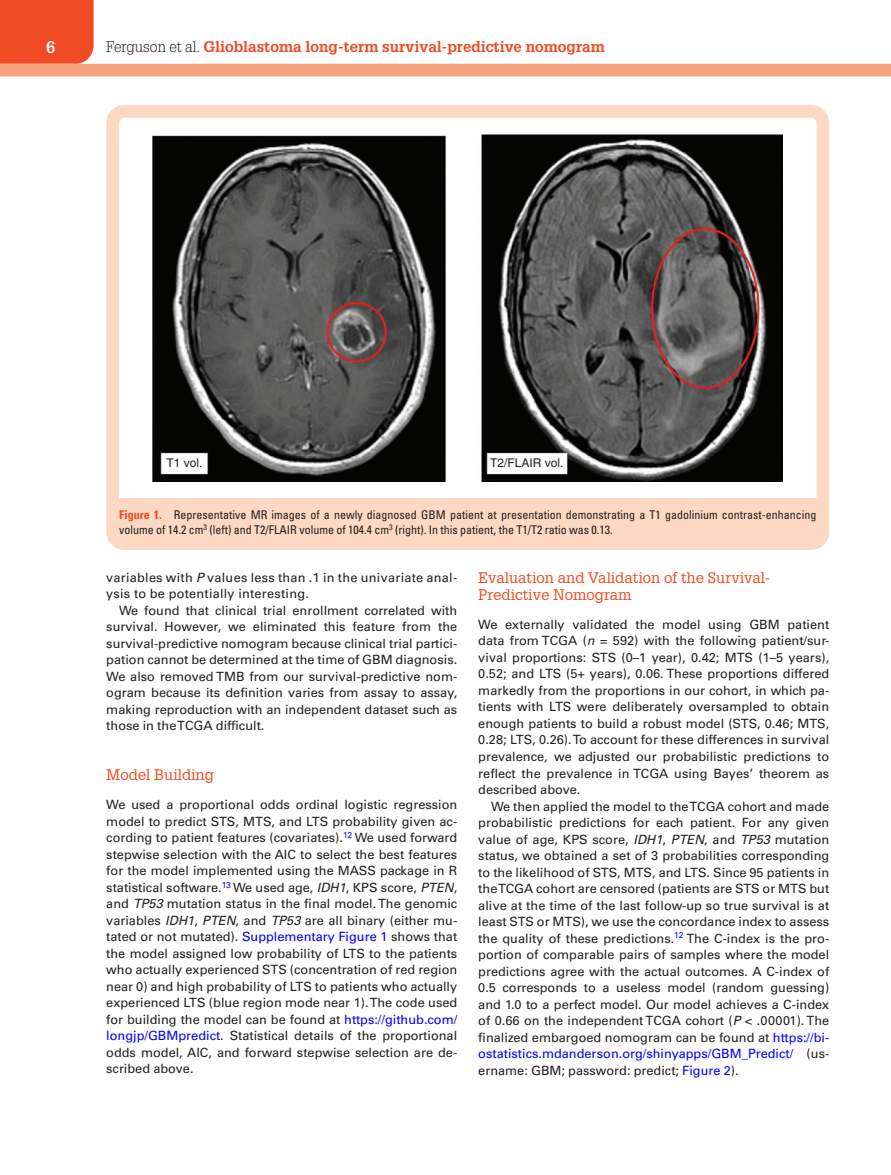
<style>
.page{position:relative;width:891px;height:1175px;background:#fff}
.page>*{position:absolute;margin:0;border:0;box-sizing:border-box;transform-origin:0 0}
.t1{font:700 16.5px "Glypha LT Std";color:#fff}
.t2{font:15px/16.5px "Glypha LT Std";color:#f04b22}
.t3{font:700 15px "Glypha LT Std";color:#f04b22}
.t4{font:12.75px/16.5px "Univers LT Std";color:#231f20;text-align:justify}
.t5{font:12.75px/16.5px "Univers LT Std";letter-spacing:.02em;color:#231f20}
.t6{font:condensed 12px/15px "Univers LT Std";color:#231f20}
.t7{font:12px "Helvetica";color:#231f20}
.s1{font-weight:300;color:#231f20}
.s2{font-weight:700;color:#f04b22}
.s3{font-style:italic}
.s4{color:#00f}
</style>
<div class="page">
<div style="left:0;top:0;width:94px;height:64px;background:#f04b22"></div>
<div style="left:0;top:64px;width:891px;height:12px;background:#f7a37d"></div>
<div style="left:110px;top:498px;width:716px;height:43px;background:#fdd8c3"></div>
<img style="left:153px;top:134px;width:630px;height:347px">
<div style="left:106px;top:105px;width:723px;height:445px;border:13px solid #fdd8c3;border-radius:12px"></div>
<p class="t1" style="left:46px;top:37px;width:11px">6</p>
<p class="t3" style="left:106px;top:37px;width:500px"><span class="s1">Ferguson et al.</span> Glioblastoma long-term survival-predictive nomogram</p>
<p class="t7" style="left:166px;top:456px;width:38px">T1 vol.</p>
<p class="t7" style="left:490px;top:456px;width:75px">T2/FLAIR vol.</p>
<p class="t6" style="left:119px;top:507px;width:699px"><span class="s2">Figure 1.</span> Representative MR images of a newly diagnosed GBM patient at presentation demonstrating a T1 gadolinium contrast-enhancing volume of 14.2 cm<sup>3</sup> (left) and T2/FLAIR volume of 104.4 cm<sup>3</sup> (right). In this patient, the T1/T2 ratio was 0.13.</p>
<p class="t5" style="left:106px;top:569px;width:353px">variables with <span class="s3">P</span> values less than .1 in the univariate anal&shy;ysis to be potentially interesting.</p>
<p class="t4" style="left:106px;top:602px;width:353px;text-indent:13px">We found that clinical trial enrollment correlated with survival. However, we eliminated this feature from the survival-predictive nomogram because clinical trial partici&shy;pation cannot be determined at the time of GBM diagnosis.<br>We also removed TMB from our survival-predictive nom&shy;ogram because its definition varies from assay to assay, making reproduction with an independent dataset such as those in the TCGA difficult.</p>
<p class="t2" style="left:106px;top:766px;width:109px">Model Building</p>
<p class="t4" style="left:106px;top:796px;width:353px">We used a proportional odds ordinal logistic regression model to predict STS, MTS, and LTS probability given ac&shy;cording to patient features (covariates).<sup>12</sup> We used forward stepwise selection with the AIC to select the best features for the model implemented using the MASS package in R statistical software.<sup>13</sup> We used age, <span class="s3">IDH1</span>, KPS score, <span class="s3">PTEN</span>, and <span class="s3">TP53</span> mutation status in the final model. The genomic variables <span class="s3">IDH1</span>, <span class="s3">PTEN</span>, and <span class="s3">TP53</span> are all binary (either mu&shy;tated or not mutated). <span class="s4">Supplementary Figure 1</span> shows that the model assigned low probability of LTS to the patients who actually experienced STS (concentration of red region near 0) and high probability of LTS to patients who actually experienced LTS (blue region mode near 1). The code used for building the model can be found at <span class="s4">https://github.com/ longjp/GBMpredict</span>. Statistical details of the proportional odds model, AIC, and forward stepwise selection are de&shy;scribed above.</p>
<p class="t2" style="left:478px;top:569px;width:293px">Evaluation and Validation of the Survival-<br>Predictive Nomogram</p>
<p class="t4" style="left:478px;top:616px;width:353px">We externally validated the model using GBM patient data from TCGA (<span class="s3">n</span> = 592) with the following patient/sur&shy;vival proportions: STS (0–1 year), 0.42; MTS (1–5 years), 0.52; and LTS (5+ years), 0.06. These proportions differed markedly from the proportions in our cohort, in which pa&shy;tients with LTS were deliberately oversampled to obtain enough patients to build a robust model (STS, 0.46; MTS, 0.28; LTS, 0.26). To account for these differences in survival prevalence, we adjusted our probabilistic predictions to reflect the prevalence in TCGA using Bayes’ theorem as described above.</p>
<p class="t4" style="left:478px;top:797px;width:353px;text-indent:13px">We then applied the model to the TCGA cohort and made probabilistic predictions for each patient. For any given value of age, KPS score, <span class="s3">IDH1</span>, <span class="s3">PTEN</span>, and <span class="s3">TP53</span> mutation status, we obtained a set of 3 probabilities corresponding to the likelihood of STS, MTS, and LTS. Since 95 patients in the TCGA cohort are censored (patients are STS or MTS but alive at the time of the last follow-up so true survival is at least STS or MTS), we use the concordance index to assess the quality of these predictions.<sup>12</sup> The C-index is the pro&shy;portion of comparable pairs of samples where the model predictions agree with the actual outcomes. A C-index of 0.5 corresponds to a useless model (random guessing) and 1.0 to a perfect model. Our model achieves a C-index of 0.66 on the independent TCGA cohort (<span class="s3">P</span> &lt; .00001). The finalized embargoed nomogram can be found at <span class="s4">https://bi&shy;ostatistics.mdanderson.org/shinyapps/GBM_Predict/</span> (us&shy;ername: GBM; password: predict; <span class="s4">Figure 2</span>).</p>
</div>
